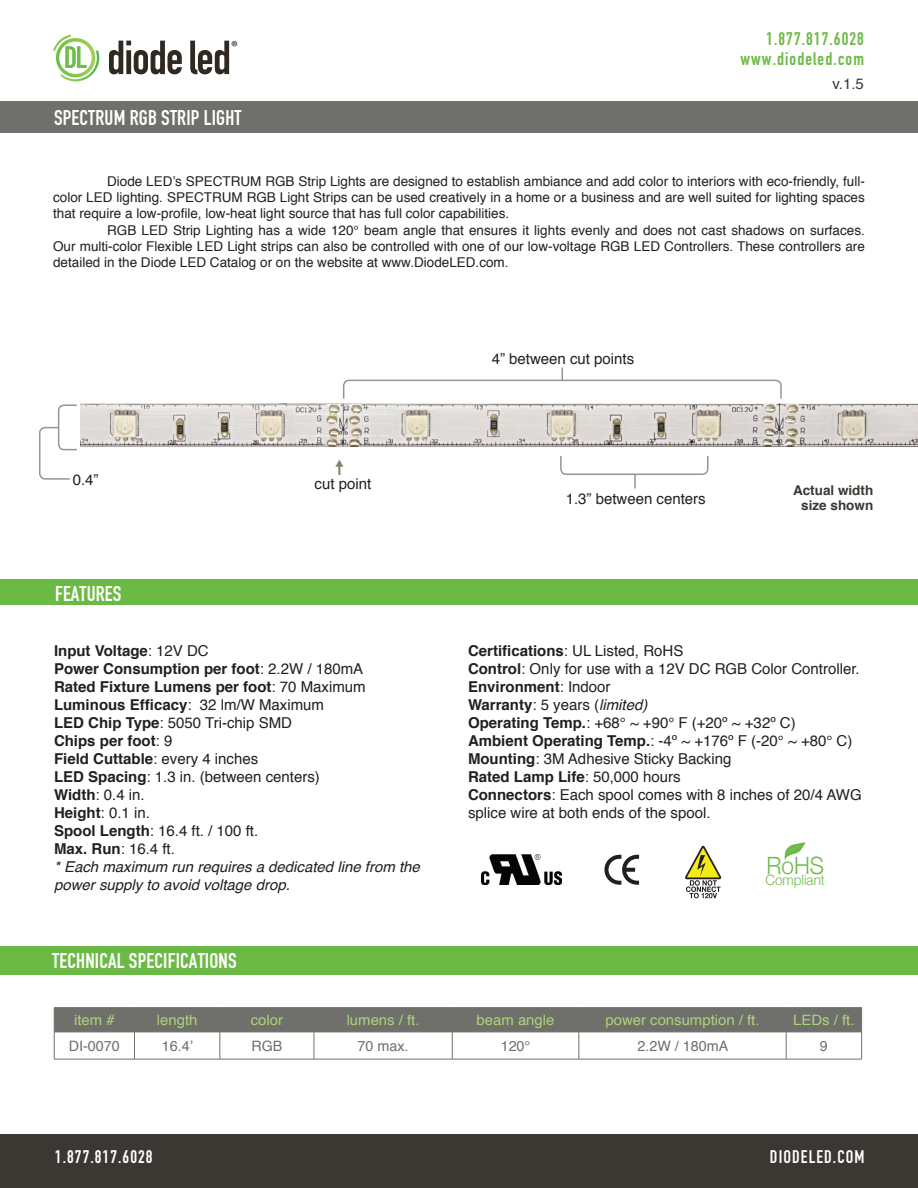
<style>
.page{position:relative;width:918px;height:1188px;background:#fff}
.page>*{position:absolute;margin:0;border:0;box-sizing:border-box;transform-origin:0 0}
.t1{font:300 23.85px "Helvetica Neue";color:#6cba46;scale:.95 1}
.t2{font:21px "DIN Engschrift";letter-spacing:.01em;color:#fff}
.t3{font:18px "DIN Engschrift";letter-spacing:.06em;color:#6cba46}
.t4{font:18px "DIN Engschrift";letter-spacing:.06em;color:#fff}
.t5{font:16.05px "Myriad Pro";color:#231f20}
.t6{font:15px/18px "Helvetica";color:#231f20}
.t7{font:700 15px "Helvetica";color:#231f20}
.t8{font:italic 15px/18px "Helvetica";color:#231f20}
.t9{font:15px "Helvetica";color:#3b3833}
.t10{font:14.25px "Helvetica";color:#aed47a;scale:1.04 1}
.t11{font:14.25px "Helvetica";color:#6f6f6b}
.t12{font:300 14.25px "Helvetica Neue";color:#6cba46;scale:.95 1}
.t13{font:13.5px/16.2px "Helvetica";color:#231f20;text-align:justify}
.t14{font:700 13.5px/15px "Helvetica";color:#3b3833;text-align:right}
.s1{font-weight:400}
.s2{font-weight:700}
.s3{font-weight:400;font-style:italic}
</style>
<div class="page">
<div style="left:0;top:102px;width:918px;height:31px;background:#6f6f6b"></div>
<svg style="left:109px;top:41px;width:73px;height:33px"></svg>
<svg style="left:190px;top:41px;width:39px;height:33px"></svg>
<svg style="left:53px;top:35px;width:46px;height:46px"></svg>
<svg style="left:343px;top:367px;width:439px;height:28px"></svg>
<svg style="left:560px;top:458px;width:149px;height:30px"></svg>
<svg style="left:39px;top:404px;width:38px;height:76px"></svg>
<img style="left:80px;top:395px;width:838px;height:63px">
<div style="left:0;top:1134px;width:918px;height:54px;background:#3b3833"></div>
<div style="left:0;top:579px;width:918px;height:25px;background:#6cba46"></div>
<svg style="left:685px;top:846px;width:36px;height:52px"></svg>
<svg style="left:784px;top:842px;width:22px;height:19px"></svg>
<svg style="left:604px;top:855px;width:35px;height:30px"></svg>
<img style="left:482px;top:854px;width:79px;height:31px">
<div style="left:0;top:946px;width:918px;height:28px;background:#6cba46"></div>
<hr style="left:54px;top:1059px;width:80px;height:1px;background:#6f6f6b">
<hr style="left:134px;top:1059px;width:86px;height:1px;background:#6f6f6b">
<hr style="left:220px;top:1059px;width:94px;height:1px;background:#6f6f6b">
<hr style="left:314px;top:1059px;width:138px;height:1px;background:#6f6f6b">
<hr style="left:452px;top:1059px;width:127px;height:1px;background:#6f6f6b">
<hr style="left:579px;top:1059px;width:207px;height:1px;background:#6f6f6b">
<hr style="left:786px;top:1059px;width:76px;height:1px;background:#6f6f6b">
<hr style="left:54px;top:1007px;width:80px;height:1px;background:#6f6f6b">
<hr style="left:134px;top:1007px;width:86px;height:1px;background:#6f6f6b">
<hr style="left:220px;top:1007px;width:94px;height:1px;background:#6f6f6b">
<hr style="left:314px;top:1007px;width:138px;height:1px;background:#6f6f6b">
<hr style="left:452px;top:1007px;width:127px;height:1px;background:#6f6f6b">
<hr style="left:579px;top:1007px;width:207px;height:1px;background:#6f6f6b">
<hr style="left:786px;top:1007px;width:76px;height:1px;background:#6f6f6b">
<svg style="left:54px;top:1008px;width:808px;height:51px"></svg>
<hr style="left:54px;top:1032px;width:80px;height:1px;background:#6f6f6b">
<hr style="left:134px;top:1032px;width:86px;height:1px;background:#6f6f6b">
<hr style="left:220px;top:1032px;width:94px;height:1px;background:#6f6f6b">
<hr style="left:314px;top:1032px;width:138px;height:1px;background:#6f6f6b">
<hr style="left:452px;top:1032px;width:127px;height:1px;background:#6f6f6b">
<hr style="left:579px;top:1032px;width:207px;height:1px;background:#6f6f6b">
<hr style="left:786px;top:1032px;width:76px;height:1px;background:#6f6f6b">
<p class="t5" style="left:231px;top:36px;width:8px">®</p>
<p class="t2" style="left:54px;top:105px;width:189px">SPECTRUM RGB STRIP LIGHT</p>
<p class="t3" style="left:766px;top:29px;width:99px">1.877.817.6028</p>
<p class="t3" style="left:741px;top:48px;width:125px">www.diodeled.com</p>
<p class="t9" style="left:833px;top:72px;width:33px">v.1.5</p>
<p class="t13" style="left:53px;top:174px;width:813px;text-indent:54px">Diode LED’s SPECTRUM RGB Strip Lights are designed to establish ambiance and add color to interiors with eco-friendly, full&shy;color LED lighting. SPECTRUM RGB Light Strips can be used creatively in a home or a business and are well suited for lighting spaces that require a low-profile, low-heat light source that has full color capabilities.</p>
<p class="t13" style="left:53px;top:222px;width:813px;text-indent:54px">RGB LED Strip Lighting has a wide 120° beam angle that ensures it lights evenly and does not cast shadows on surfaces.<br>Our multi-color Flexible LED Light strips can also be controlled with one of our low-voltage RGB LED Controllers. These controllers are detailed in the Diode LED Catalog or on the website at www.DiodeLED.com.</p>
<p class="t6" style="left:73px;top:471px;width:27px">0.4”</p>
<p class="t2" style="left:55px;top:581px;width:68px">FEATURES</p>
<p class="t6" style="left:315px;top:476px;width:58px">cut point</p>
<p class="t7" style="left:54px;top:639px;width:156px">Input Voltage<span class="s1">: 12V DC</span></p>
<p class="t7" style="left:54px;top:657px;width:311px">Power Consumption per foot<span class="s1">: 2.2W / 180mA</span></p>
<p class="t7" style="left:54px;top:675px;width:313px">Rated Fixture Lumens per foot<span class="s1">: 70 Maximum</span></p>
<p class="t7" style="left:54px;top:693px;width:272px">Luminous Efficacy<span class="s1">: 32 lm/W Maximum</span></p>
<p class="t6" style="left:54px;top:714px;width:240px"><span class="s2">LED Chip Type</span>: 5050 Tri-chip SMD</p>
<p class="t7" style="left:54px;top:729px;width:120px">Chips per foot<span class="s1">: 9</span></p>
<p class="t7" style="left:54px;top:747px;width:206px">Field Cuttable<span class="s1">: every 4 inches</span></p>
<p class="t6" style="left:54px;top:768px;width:267px"><span class="s2">LED Spacing</span>: 1.3 in. (between centers)</p>
<p class="t6" style="left:54px;top:786px;width:92px"><span class="s2">Width</span>: 0.4 in.</p>
<p class="t6" style="left:54px;top:804px;width:97px"><span class="s2">Height</span>: 0.1 in.</p>
<p class="t6" style="left:54px;top:822px;width:206px"><span class="s2">Spool Length</span>: 16.4 ft. / 100 ft.</p>
<p class="t6" style="left:54px;top:840px;width:122px"><span class="s2">Max. Run</span>: 16.4 ft.</p>
<p class="t8" style="left:54px;top:858px;width:367px">* Each maximum run requires a dedicated line from the power supply to avoid voltage drop.</p>
<p class="t2" style="left:52px;top:949px;width:186px">TECHNICAL SPECIFICATIONS</p>
<p class="t6" style="left:492px;top:351px;width:144px">4” between cut points</p>
<p class="t6" style="left:566px;top:490px;width:142px">1.3” between centers</p>
<p class="t14" style="left:793px;top:483px;width:82px">Actual width size shown</p>
<p class="t7" style="left:468px;top:639px;width:217px">Certifications<span class="s1">: UL Listed, RoHS</span></p>
<p class="t6" style="left:468px;top:660px;width:393px"><span class="s2">Control</span>: Only for use with a 12V DC RGB Color Controller.</p>
<p class="t7" style="left:468px;top:675px;width:144px">Environment<span class="s1">: Indoor</span></p>
<p class="t7" style="left:468px;top:693px;width:181px">Warranty<span class="s1">: 5 years (</span><span class="s3">limited)</span></p>
<p class="t6" style="left:468px;top:714px;width:329px"><span class="s2">Operating Temp.</span>: +68° ~ +90° F (+20º ~ +32º C)</p>
<p class="t6" style="left:468px;top:732px;width:386px"><span class="s2">Ambient Operating Temp.</span>: -4º ~ +176º F (-20° ~ +80° C)<br><span class="s2">Mounting</span>: 3M Adhesive Sticky Backing</p>
<p class="t7" style="left:468px;top:765px;width:214px">Rated Lamp Life<span class="s1">: 50,000 hours</span></p>
<p class="t6" style="left:468px;top:786px;width:395px"><span class="s2">Connectors</span>: Each spool comes with 8 inches of 20/4 AWG splice wire at both ends of the spool.</p>
<p class="t1" style="left:766px;top:846px;width:62px">RoHS</p>
<p class="t12" style="left:766px;top:868px;width:64px">Compliant</p>
<p class="t10" style="left:74px;top:1009px;width:41px">item #</p>
<p class="t10" style="left:157px;top:1009px;width:41px">length</p>
<p class="t10" style="left:251px;top:1009px;width:33px">color</p>
<p class="t10" style="left:347px;top:1009px;width:72px">lumens / ft.</p>
<p class="t10" style="left:477px;top:1009px;width:76px">beam angle</p>
<p class="t10" style="left:606px;top:1009px;width:150px">power consumption / ft.</p>
<p class="t10" style="left:793px;top:1009px;width:60px">LEDs / ft.</p>
<p class="t11" style="left:69px;top:1035px;width:52px">DI-0070</p>
<p class="t11" style="left:162px;top:1035px;width:33px">16.4’</p>
<p class="t11" style="left:251px;top:1035px;width:33px">RGB</p>
<p class="t11" style="left:358px;top:1035px;width:52px">70 max.</p>
<p class="t11" style="left:501px;top:1035px;width:31px">120°</p>
<p class="t11" style="left:638px;top:1035px;width:92px">2.2W / 180mA</p>
<p class="t11" style="left:820px;top:1035px;width:9px">9</p>
<h3 class="t4" style="left:55px;top:1146px;width:99px">1.877.817.6028</h3>
<h3 class="t4" style="left:770px;top:1146px;width:96px">DIODELED.COM</h3>
</div>
